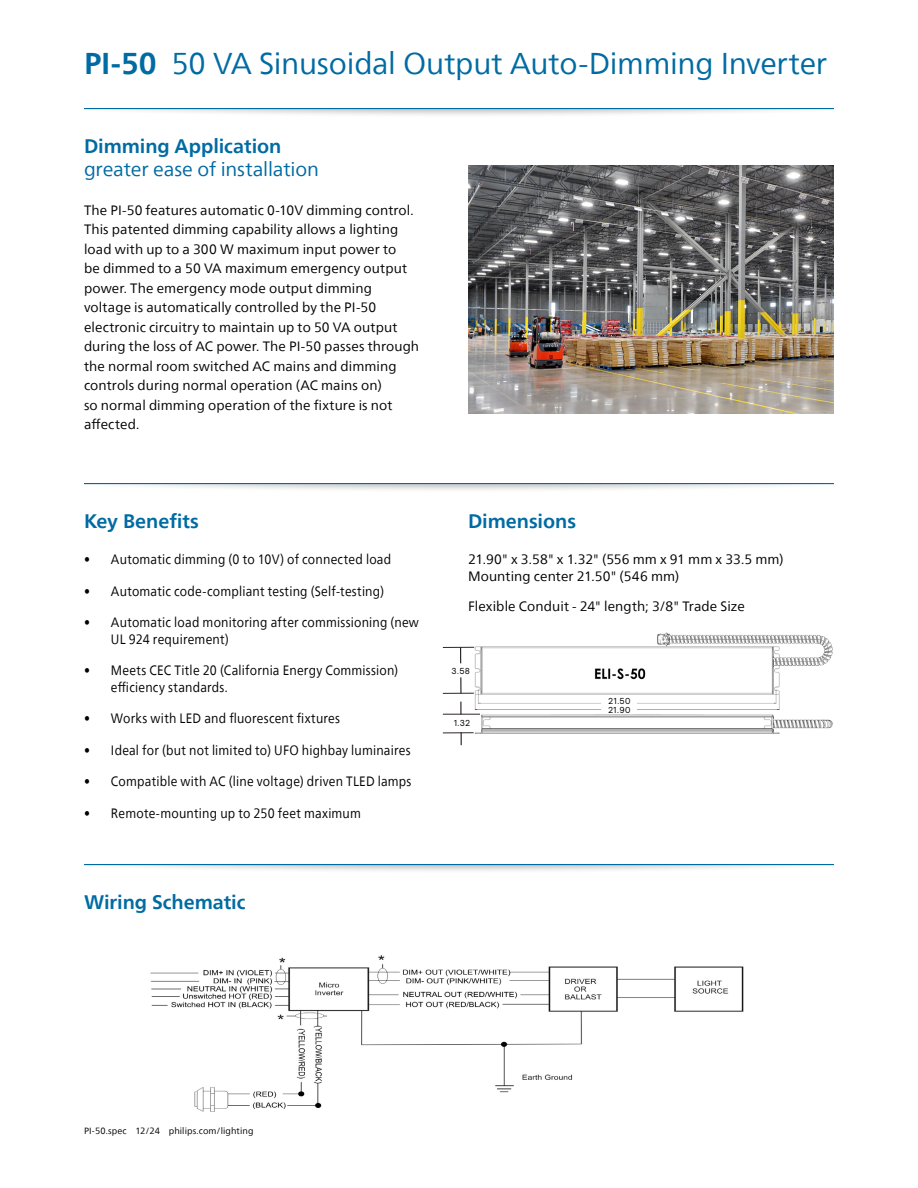
<style>
.page{position:relative;width:918px;height:1188px;background:#fff}
.page>*{position:absolute;margin:0;border:0;box-sizing:border-box;transform-origin:0 0}
.t1{font:30px "Neue Frutiger World";letter-spacing:-.01em;color:#006ba3}
.t2{font:700 19.5px "Neue Frutiger World";letter-spacing:-.005em;color:#006ba3}
.t3{font:19.5px "Neue Frutiger World";letter-spacing:-.01em;color:#006ba3}
.t4{font:13.5px/19.5px "Neue Frutiger World";letter-spacing:.01em;color:#000}
.t5{font:13.5px/16.5px "Neue Frutiger World";letter-spacing:.01em;color:#000;scale:.9 1}
.t6{font:9px "Neue Frutiger World";letter-spacing:.01em;color:#000}
.t7{font:8.7px "Signify Relative";letter-spacing:.01em;color:#000}
.s1{font-weight:700}
</style>
<div class="page">
<img style="left:474px;top:632px;width:359px;height:102px">
<img style="left:468px;top:165px;width:365px;height:249px">
<div style="left:64px;top:854px;width:790px;height:20px;background:#000;opacity:.3"></div>
<hr style="left:84px;top:864px;width:750px;height:1px;background:#006ba3">
<div style="left:54px;top:849px;width:810px;height:15px;background:#fff"></div>
<div style="left:0;top:849px;width:84px;height:30px;background:#fff"></div>
<div style="left:834px;top:849px;width:84px;height:30px;background:#fff"></div>
<div style="left:64px;top:473px;width:790px;height:20px;background:#000;opacity:.3"></div>
<hr style="left:84px;top:483px;width:750px;height:1px;background:#006ba3">
<div style="left:54px;top:468px;width:810px;height:15px;background:#fff"></div>
<div style="left:0;top:468px;width:84px;height:30px;background:#fff"></div>
<div style="left:834px;top:468px;width:84px;height:30px;background:#fff"></div>
<div style="left:64px;top:98px;width:790px;height:20px;background:#000;opacity:.3"></div>
<hr style="left:84px;top:108px;width:750px;height:1px;background:#006ba3">
<div style="left:54px;top:93px;width:810px;height:15px;background:#fff"></div>
<div style="left:0;top:93px;width:84px;height:30px;background:#fff"></div>
<div style="left:834px;top:93px;width:84px;height:30px;background:#fff"></div>
<div style="left:602px;top:706px;width:36px;height:7px;background:#fff"></div>
<div style="left:602px;top:697px;width:36px;height:7px;background:#fff"></div>
<img style="left:150px;top:955px;width:594px;height:157px">
<hr style="left:443px;top:647px;width:31px;height:1px;background:#2e2725">
<hr style="left:443px;top:693px;width:31px;height:1px;background:#2e2725">
<hr style="left:443px;top:714px;width:37px;height:1px;background:#2e2725">
<hr style="left:443px;top:732px;width:31px;height:1px;background:#2e2725">
<svg style="left:460px;top:648px;width:1px;height:15px"></svg>
<svg style="left:461px;top:677px;width:1px;height:16px"></svg>
<svg style="left:461px;top:702px;width:1px;height:12px"></svg>
<svg style="left:461px;top:732px;width:1px;height:13px"></svg>
<h1 class="t1" style="left:84px;top:40px;width:745px"><span class="s1">PI-50</span> 50 VA Sinusoidal Output Auto-Dimming Inverter</h1>
<h2 class="t2" style="left:84px;top:129px;width:199px">Dimming Application</h2>
<h2 class="t3" style="left:84px;top:154px;width:236px">greater ease of installation</h2>
<p class="t4" style="left:84px;top:200px;width:337px">The PI-50 features automatic 0-10V dimming control.<br>This patented dimming capability allows a lighting load with up to a 300 W maximum input power to<br>be dimmed to a 50 VA maximum emergency output power. The emergency mode output dimming voltage is automatically controlled by the PI-50 electronic circuitry to maintain up to 50 VA output during the loss of AC power. The PI-50 passes through the normal room switched AC mains and dimming controls during normal operation (AC mains on)<br>so normal dimming operation of the fixture is not affected.</p>
<h2 class="t2" style="left:84px;top:504px;width:116px">Key Benefits</h2>
<p class="t5" style="left:84px;top:551px;width:343px">• Automatic dimming (0 to 10V) of connected load</p>
<p class="t5" style="left:84px;top:583px;width:335px">• Automatic code-compliant testing (Self-testing)</p>
<p class="t5" style="left:111px;top:614px;width:344px;text-indent:-27px">• Automatic load monitoring after commissioning (new<br>UL 924 requirement)</p>
<p class="t5" style="left:111px;top:662px;width:321px;text-indent:-27px">• Meets CEC Title 20 (California Energy Commission) efficiency standards.</p>
<p class="t5" style="left:84px;top:710px;width:286px">• Works with LED and fluorescent fixtures</p>
<p class="t5" style="left:84px;top:742px;width:364px">• Ideal for (but not limited to) UFO highbay luminaires</p>
<p class="t5" style="left:84px;top:773px;width:365px">• Compatible with AC (line voltage) driven TLED lamps</p>
<p class="t5" style="left:84px;top:805px;width:309px">• Remote-mounting up to 250 feet maximum</p>
<h2 class="t2" style="left:84px;top:885px;width:163px">Wiring Schematic</h2>
<h2 class="t2" style="left:468px;top:504px;width:110px">Dimensions</h2>
<p class="t4" style="left:468px;top:551px;width:317px;line-height:16.5px">21.90" x 3.58" x 1.32" (556 mm x 91 mm x 33.5 mm)<br>Mounting center 21.50" (546 mm)</p>
<p class="t4" style="left:468px;top:596px;width:278px">Flexible Conduit - 24" length; 3/8" Trade Size</p>
<p class="t7" style="left:451px;top:666px;width:20px">3.58</p>
<p class="t7" style="left:454px;top:718px;width:18px">1.32</p>
<p class="t7" style="left:608px;top:695px;width:24px">21.50</p>
<p class="t7" style="left:608px;top:704px;width:24px">21.90</p>
<p class="t6" style="left:84px;top:1124px;width:171px">PI-50.spec 12/24 philips.com/lighting</p>
</div>
